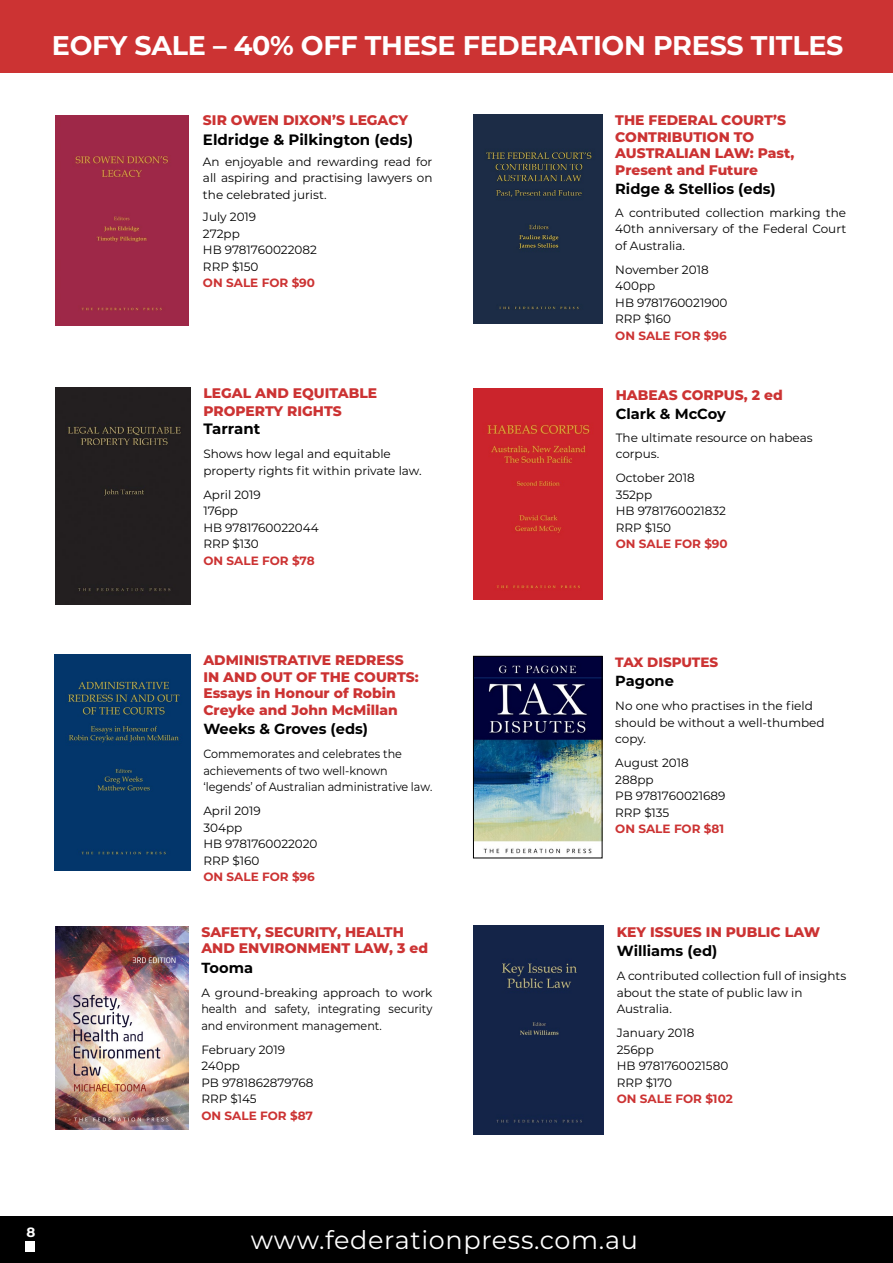
<style>
.page{position:relative;width:893px;height:1263px;background:#fff}
.page>*{position:absolute;margin:0;border:0;box-sizing:border-box;transform-origin:0 0}
.t1{font:700 27px "Montserrat";letter-spacing:-.01em;color:#fff}
.t2{font:25.5px "Montserrat";letter-spacing:.025em;color:#fff}
.t3{font:700 15px "Montserrat";color:#000}
.t4{font:700 14.7px "Montserrat";color:#000}
.t5{font:800 13.8px/16.5px "Montserrat";color:#c33}
.t6{font:800 13.5px "Montserrat";color:#c33}
.t7{font:700 13.5px "Montserrat";color:#fff}
.t8{font:12px/16.5px "Montserrat";color:#000}
.t9{font:700 12px "Montserrat";color:#c33}
.t10{font:12px/16.5px "Montserrat";color:#000;scale:.93 1}
</style>
<div class="page">
<div style="left:0;top:1216px;width:893px;height:47px;background:#000"></div>
<div style="left:25px;top:1241px;width:10px;height:11px;background:#fff"></div>
<div style="left:0;top:0;width:893px;height:73px;background:#c33"></div>
<div style="left:56px;top:115px;width:133px;height:211px;background:#9e2848"></div>
<div style="left:55px;top:388px;width:136px;height:216px;background:#231f20"></div>
<img style="left:54px;top:655px;width:137px;height:215px">
<img style="left:56px;top:926px;width:132px;height:203px">
<img style="left:473px;top:114px;width:129px;height:210px">
<img style="left:473px;top:389px;width:130px;height:210px">
<img style="left:475px;top:658px;width:125px;height:196px">
<div style="left:473px;top:656px;width:129px;height:202px;border:1px solid #000"></div>
<div style="left:473px;top:925px;width:131px;height:210px;background:#142448"></div>
<h1 class="t1" style="left:52px;top:26px;width:793px">EOFY SALE – 40% OFF THESE FEDERATION PRESS TITLES</h1>
<p class="t5" style="left:203px;top:111px;width:207px">SIR OWEN DIXON’S LEGACY</p>
<p class="t3" style="left:203px;top:129px;width:212px">Eldridge &amp; Pilkington (eds)</p>
<p class="t8" style="left:203px;top:153px;width:231px;text-align:justify">An enjoyable and rewarding read for all aspiring and practising lawyers on the celebrated jurist.</p>
<p class="t8" style="left:203px;top:208px;width:115px">July 2019<br>272pp<br>HB 9781760022082<br>RRP $150</p>
<p class="t9" style="left:203px;top:274px;width:114px">ON SALE FOR $90</p>
<p class="t5" style="left:203px;top:384px;width:175px;line-height:18px">LEGAL AND EQUITABLE<br>PROPERTY RIGHTS</p>
<p class="t3" style="left:203px;top:418px;width:59px">Tarrant</p>
<p class="t8" style="left:203px;top:445px;width:220px">Shows how legal and equitable property rights fit within private law.</p>
<p class="t8" style="left:203px;top:486px;width:117px">April 2019<br>176pp<br>HB 9781760022044<br>RRP $130</p>
<p class="t9" style="left:203px;top:552px;width:113px">ON SALE FOR $78</p>
<p class="t5" style="left:203px;top:651px;width:217px">ADMINISTRATIVE REDRESS<br>IN AND OUT OF THE COURTS:<br>Essays in Honour of Robin<br>Creyke and John McMillan</p>
<p class="t4" style="left:203px;top:718px;width:166px">Weeks &amp; Groves (eds)</p>
<p class="t10" style="left:203px;top:745px;width:248px">Commemorates and celebrates the achievements of two well-known ‘legends’ of Australian administrative law.</p>
<p class="t8" style="left:203px;top:802px;width:116px">April 2019<br>304pp<br>HB 9781760022020<br>RRP $160</p>
<p class="t9" style="left:203px;top:868px;width:113px">ON SALE FOR $96</p>
<p class="t5" style="left:201px;top:923px;width:228px">SAFETY, SECURITY, HEALTH<br>AND ENVIRONMENT LAW, 3 ed</p>
<p class="t4" style="left:201px;top:957px;width:53px">Tooma</p>
<p class="t8" style="left:201px;top:984px;width:233px;text-align:justify">A ground-breaking approach to work health and safety, integrating security and environment management.</p>
<p class="t8" style="left:201px;top:1041px;width:114px">February 2019<br>240pp<br>PB 9781862879768<br>RRP $145</p>
<p class="t9" style="left:201px;top:1107px;width:113px">ON SALE FOR $87</p>
<p class="t5" style="left:615px;top:111px;width:181px">THE FEDERAL COURT’S<br>CONTRIBUTION TO<br>AUSTRALIAN LAW: Past,<br>Present and Future</p>
<p class="t4" style="left:615px;top:178px;width:162px">Ridge &amp; Stellios (eds)</p>
<p class="t8" style="left:615px;top:204px;width:232px;text-align:justify">A contributed collection marking the 40th anniversary of the Federal Court of Australia.</p>
<p class="t8" style="left:615px;top:261px;width:114px">November 2018<br>400pp<br>HB 9781760021900<br>RRP $160</p>
<p class="t9" style="left:615px;top:327px;width:113px">ON SALE FOR $96</p>
<p class="t5" style="left:616px;top:386px;width:169px">HABEAS CORPUS, 2 ed</p>
<p class="t4" style="left:616px;top:403px;width:112px">Clark &amp; McCoy</p>
<p class="t8" style="left:616px;top:429px;width:198px">The ultimate resource on habeas corpus.</p>
<p class="t8" style="left:616px;top:469px;width:112px">October 2018<br>352pp<br>HB 9781760021832<br>RRP $150</p>
<p class="t9" style="left:616px;top:535px;width:114px">ON SALE FOR $90</p>
<p class="t6" style="left:615px;top:652px;width:105px">TAX DISPUTES</p>
<p class="t4" style="left:615px;top:670px;width:60px">Pagone</p>
<p class="t8" style="left:615px;top:697px;width:211px">No one who practises in the field should be without a well-thumbed copy.</p>
<p class="t8" style="left:615px;top:754px;width:112px">August 2018<br>288pp<br>PB 9781760021689<br>RRP $135</p>
<p class="t9" style="left:615px;top:820px;width:110px">ON SALE FOR $81</p>
<p class="t5" style="left:617px;top:923px;width:205px">KEY ISSUES IN PUBLIC LAW</p>
<p class="t4" style="left:617px;top:940px;width:102px">Williams (ed)</p>
<p class="t8" style="left:617px;top:967px;width:231px">A contributed collection full of insights about the state of public law in<br>Australia.</p>
<p class="t8" style="left:617px;top:1024px;width:113px">January 2018<br>256pp<br>HB 9781760021580<br>RRP $170</p>
<p class="t9" style="left:617px;top:1090px;width:118px">ON SALE FOR $102</p>
<p class="t7" style="left:26px;top:1222px;width:10px">8</p>
<h2 class="t2" style="left:251px;top:1222px;width:389px">www.federationpress.com.au</h2>
</div>
